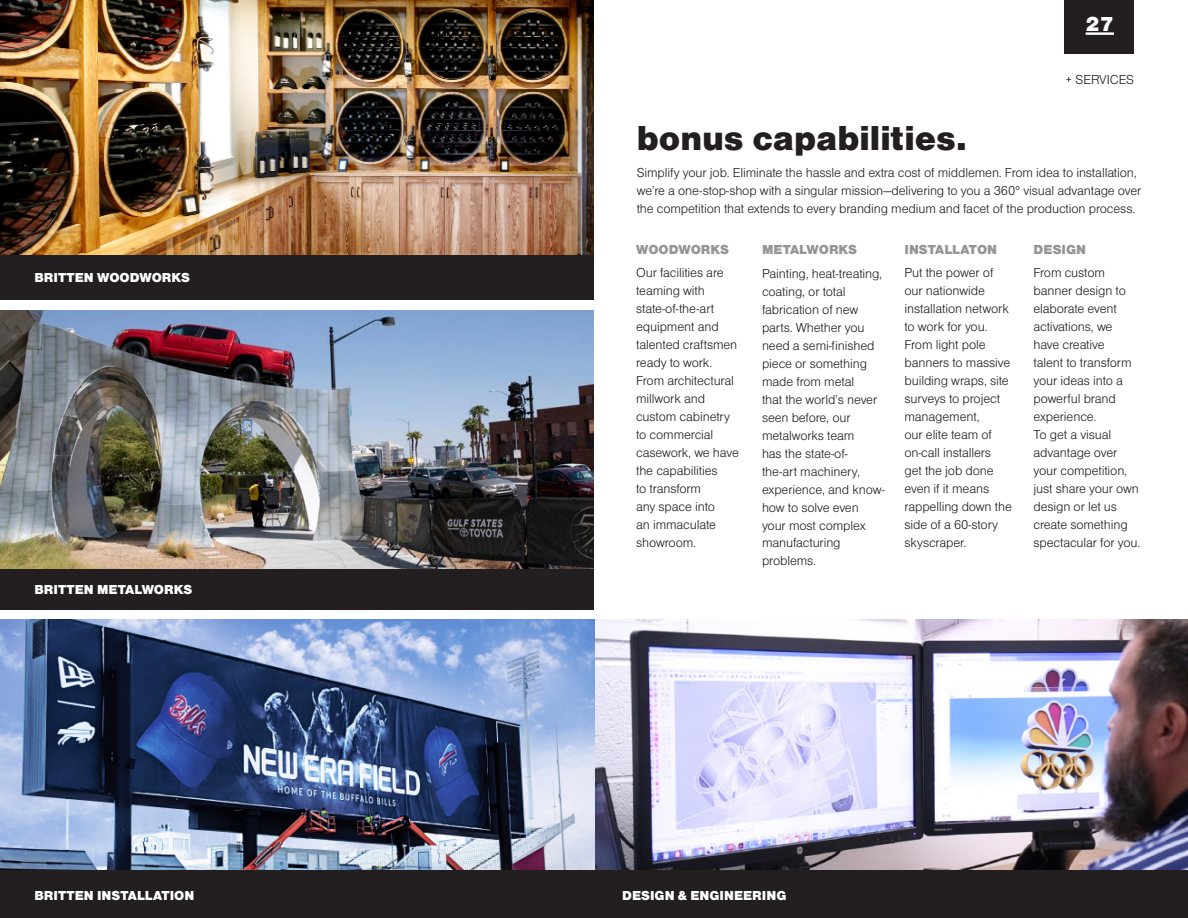
<style>
.page{position:relative;width:1188px;height:918px;background:#fff}
.page>*{position:absolute;margin:0;border:0;box-sizing:border-box;transform-origin:0 0}
.headline_lowercase{font:900 36px "Nimbus San D";color:#231f20}
.t1{font:900 21px "Nimbus San D";color:#fff}
.Column__Light_9pt{font:300 13.5px/18px "Nimbus San D";letter-spacing:-.01em;color:#231f20}
.subhead_light_9pt{font:300 13.5px "Nimbus San D";letter-spacing:-.01em;color:#231f20}
.t2{font:900 13.5px "Nimbus San D";color:#fff}
.GRAY_CATEGORY{font:900 13.5px "Nimbus San D";color:#939598}
</style>
<div class="page">
<img style="left:0;top:310px;width:594px;height:259px">
<img style="left:0;top:620px;width:1188px;height:251px">
<div style="left:1064px;top:0;width:70px;height:54px;background:#231f20"></div>
<hr style="left:1086px;top:32px;width:28px;height:3px;background:#fff">
<img style="left:0;top:0;width:594px;height:255px">
<div style="left:0;top:255px;width:594px;height:44px;background:#231f20"></div>
<div style="left:0;top:569px;width:594px;height:40px;background:#231f20"></div>
<div style="left:0;top:871px;width:1188px;height:47px;background:#231f20"></div>
<p class="t1" style="left:1086px;top:12px;width:30px">27</p>
<p class="Column__Light_9pt" style="left:1065px;top:71px;width:70px">+ SERVICES</p>
<p class="t2" style="left:34px;top:270px;width:157px">BRITTEN WOODWORKS</p>
<p class="t2" style="left:34px;top:581px;width:159px">BRITTEN METALWORKS</p>
<p class="headline_lowercase" style="left:637px;top:117px;width:332px">bonus capabilities.</p>
<p class="subhead_light_9pt" style="left:637px;top:165px;width:502px">Simplify your job. Eliminate the hassle and extra cost of middlemen. From idea to installation,</p>
<p class="subhead_light_9pt" style="left:637px;top:183px;width:506px">we’re a one-stop-shop with a singular mission—delivering to you a 360° visual advantage over</p>
<p class="subhead_light_9pt" style="left:637px;top:201px;width:500px">the competition that extends to every branding medium and facet of the production process.</p>
<p class="GRAY_CATEGORY" style="left:636px;top:242px;width:94px">WOODWORKS</p>
<p class="Column__Light_9pt" style="left:636px;top:264px;width:104px">Our facilities are teaming with state-of-the-art equipment and talented craftsmen ready to work.<br>From architectural millwork and custom cabinetry to commercial casework, we have the capabilities<br>to transform<br>any space into<br>an immaculate showroom.</p>
<p class="GRAY_CATEGORY" style="left:762px;top:242px;width:97px">METALWORKS</p>
<p class="Column__Light_9pt" style="left:762px;top:264px;width:124px">Painting, heat-treating, coating, or total fabrication of new parts. Whether you need a semi-finished piece or something made from metal<br>that the world’s never seen before, our metalworks team<br>has the state-of&shy;the-art machinery, experience, and know&shy;how to solve even your most complex manufacturing problems.</p>
<p class="GRAY_CATEGORY" style="left:905px;top:242px;width:94px">INSTALLATON</p>
<p class="Column__Light_9pt" style="left:905px;top:264px;width:109px">Put the power of our nationwide installation network to work for you.<br>From light pole banners to massive building wraps, site surveys to project management,<br>our elite team of on-call installers<br>get the job done even if it means rappelling down the side of a 60-story skyscraper.</p>
<p class="GRAY_CATEGORY" style="left:1033px;top:242px;width:54px">DESIGN</p>
<p class="Column__Light_9pt" style="left:1033px;top:264px;width:108px">From custom banner design to elaborate event activations, we have creative<br>talent to transform your ideas into a powerful brand experience.<br>To get a visual advantage over your competition, just share your own design or let us create something spectacular for you.</p>
<p class="t2" style="left:34px;top:888px;width:161px">BRITTEN INSTALLATION</p>
<p class="t2" style="left:622px;top:888px;width:166px">DESIGN &amp; ENGINEERING</p>
</div>
